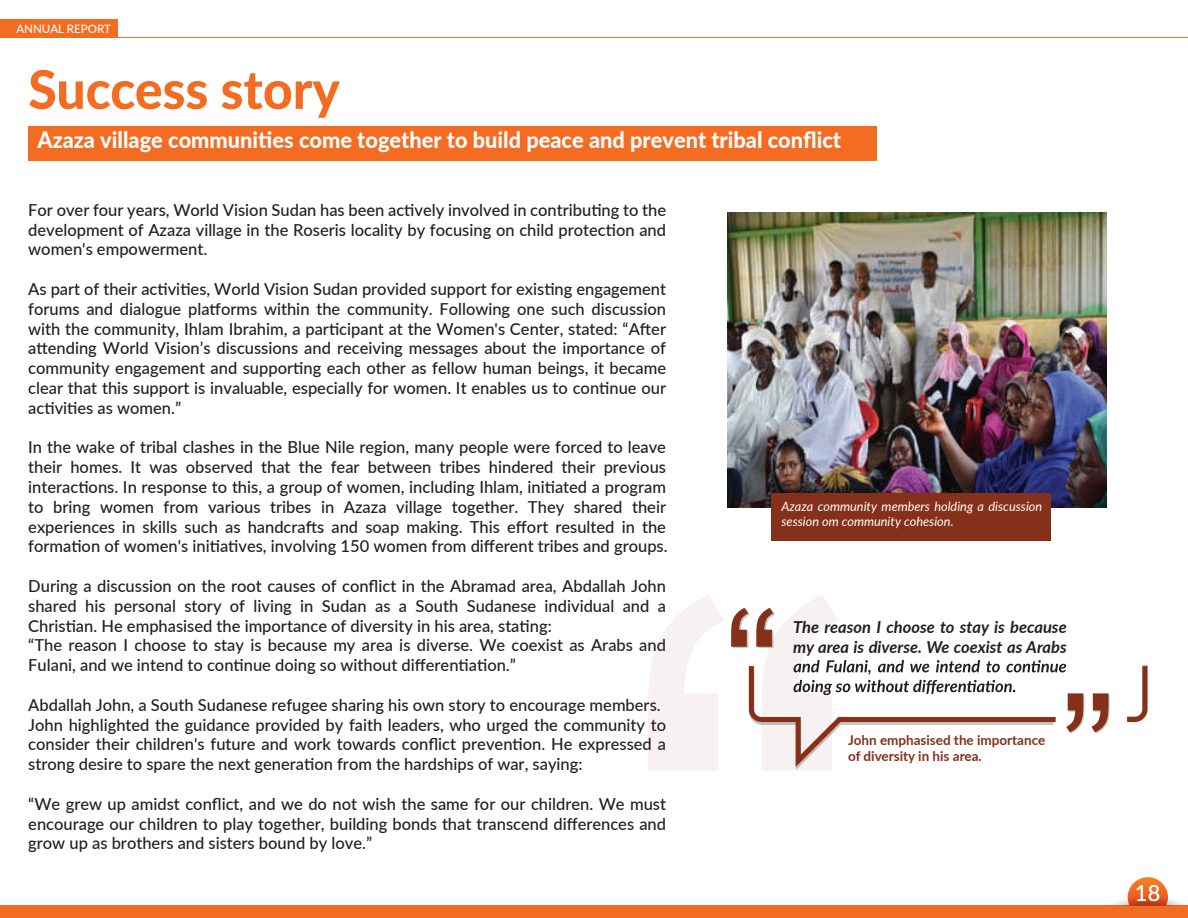
<style>
.page{position:relative;width:1188px;height:918px;background:#fff}
.page>*{position:absolute;margin:0;border:0;box-sizing:border-box;transform-origin:0 0}
.t1{font:800 53.25px "Lato";color:#f36c21}
.t2{font:800 22.5px "Lato";color:#fff}
.t3{font:500 16.5px/19.8px "Lato";color:#231f20;text-align:justify}
.t4{font:italic 700 16.5px/19.8px "Lato";color:#231f20}
.t5{font:700 13.5px/16.2px "Lato";color:#84301a}
.t6{font:italic 12.75px/15.3px "Lato";color:#fff}
.t7{font:500 11.55px "Lato";color:#fff}
</style>
<div class="page">
<div style="left:28px;top:126px;width:849px;height:34px;background:#f36c21"></div>
<div style="left:0;top:19px;width:118px;height:18px;background:#f36c21"></div>
<hr style="left:0;top:37px;width:1188px;height:1px;background:#f36c21">
<svg style="left:1127px;top:665px;width:21px;height:57px"></svg>
<svg style="left:648px;top:595px;width:462px;height:175px"></svg>
<div style="left:0;top:906px;width:1188px;height:12px;background:#f36c21"></div>
<img style="left:728px;top:212px;width:379px;height:295px">
<div style="left:771px;top:493px;width:280px;height:48px;background:#84301a"></div>
<svg style="left:1105px;top:877px;width:83px;height:29px"></svg>
<p class="t7" style="left:16px;top:21px;width:96px">ANNUAL REPORT</p>
<h1 class="t1" style="left:28px;top:50px;width:313px">Success story</h1>
<h2 class="t2" style="left:37px;top:123px;width:805px">Azaza village communities come together to build peace and prevent tribal conflict</h2>
<p class="t3" style="left:28px;top:199px;width:639px">For over four years, World Vision Sudan has been actively involved in contributing to the development of Azaza village in the Roseris locality by focusing on child protection and women's empowerment.</p>
<p class="t3" style="left:28px;top:278px;width:639px">As part of their activities, World Vision Sudan provided support for existing engagement forums and dialogue platforms within the community. Following one such discussion with the community, Ihlam Ibrahim, a participant at the Women's Center, stated: “After attending World Vision’s discussions and receiving messages about the importance of community engagement and supporting each other as fellow human beings, it became clear that this support is invaluable, especially for women. It enables us to continue our activities as women.”</p>
<p class="t3" style="left:28px;top:437px;width:641px">In the wake of tribal clashes in the Blue Nile region, many people were forced to leave their homes. It was observed that the fear between tribes hindered their previous interactions. In response to this, a group of women, including Ihlam, initiated a program to bring women from various tribes in Azaza village together. They shared their experiences in skills such as handcrafts and soap making. This effort resulted in the formation of women's initiatives, involving 150 women from different tribes and groups.</p>
<p class="t3" style="left:28px;top:575px;width:639px;text-align:left">During a discussion on the root causes of conflict in the Abramad area, Abdallah John shared his personal story of living in Sudan as a South Sudanese individual and a Christian. He emphasised the importance of diversity in his area, stating:<br>“The reason I choose to stay is because my area is diverse. We coexist as Arabs and Fulani, and we intend to continue doing so without differentiation.”</p>
<p class="t3" style="left:28px;top:694px;width:639px;text-align:left">Abdallah John, a South Sudanese refugee sharing his own story to encourage members.<br>John highlighted the guidance provided by faith leaders, who urged the community to consider their children's future and work towards conflict prevention. He expressed a strong desire to spare the next generation from the hardships of war, saying:</p>
<p class="t3" style="left:28px;top:793px;width:639px">“We grew up amidst conflict, and we do not wish the same for our children. We must encourage our children to play together, building bonds that transcend differences and grow up as brothers and sisters bound by love.”</p>
<p class="t6" style="left:782px;top:498px;width:262px">Azaza community members holding a discussion session om community cohesion.</p>
<p class="t4" style="left:793px;top:616px;width:275px">The reason I choose to stay is because my area is diverse. We coexist as Arabs</p>
<p class="t5" style="left:848px;top:731px;width:199px">John emphasised the importance of diversity in his area.</p>
</div>
